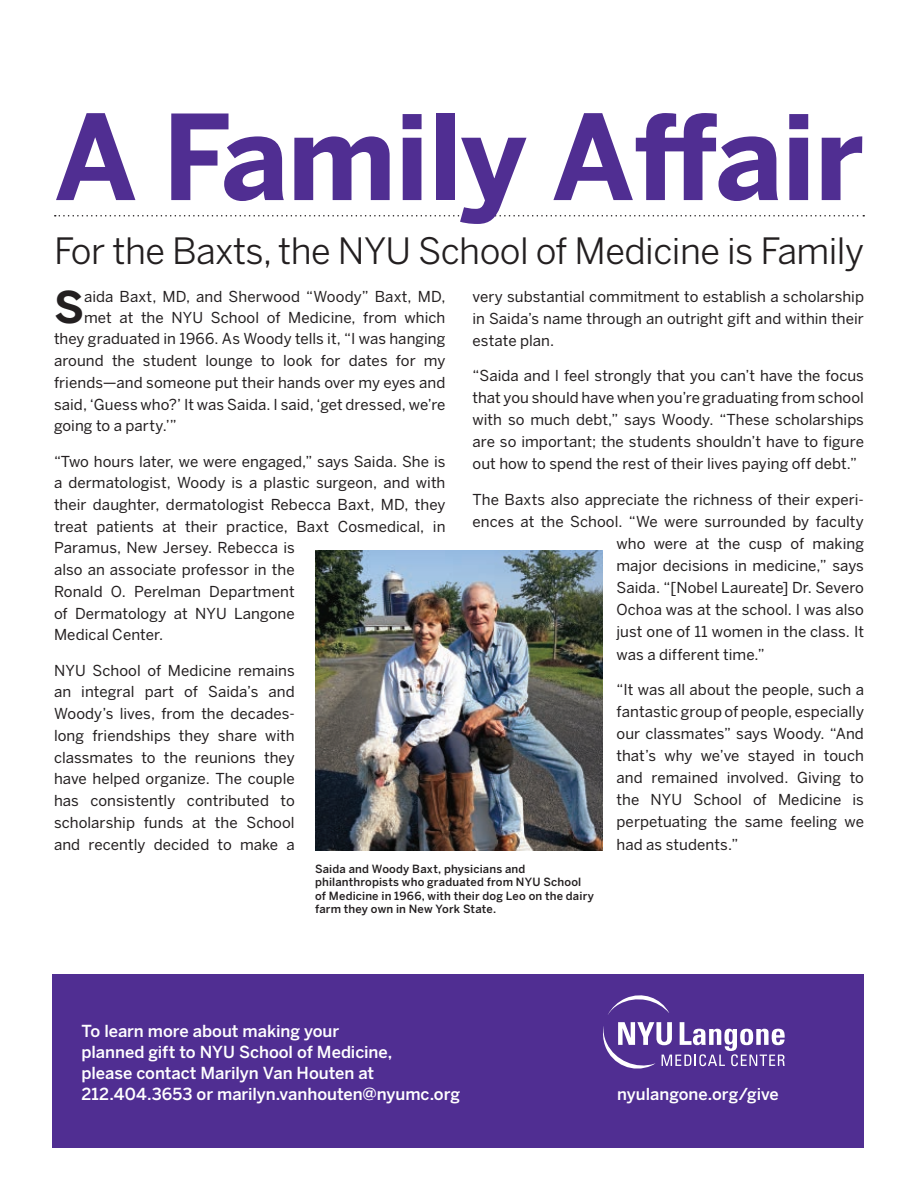
<style>
.page{position:relative;width:918px;height:1188px;background:#fff}
.page>*{position:absolute;margin:0;border:0;box-sizing:border-box;transform-origin:0 0}
.t1{font:700 117px "Benton Sans";letter-spacing:-.01em;color:#502e92}
.t2{font:700 43.35px "Benton Sans";color:#231f20}
.t3{font:36px "Benton Sans";letter-spacing:-.015em;color:#231f20}
.t4{font:500 16.5px/21px "Benton Sans";letter-spacing:-.005em;color:#fff}
.t5{font:500 16.35px "Benton Sans";color:#fff}
.t6{font:15px/21.8px "Benton Sans";letter-spacing:.005em;color:#231f20;text-align:justify}
.t7{font:500 11.25px/13.5px "Benton Sans";letter-spacing:.015em;color:#231f20}
</style>
<div class="page">
<svg style="left:55px;top:215px;width:809px;height:2px"></svg>
<img style="left:315px;top:550px;width:288px;height:300px">
<div style="left:53px;top:974px;width:811px;height:174px;background:#502e92"></div>
<svg style="left:608px;top:995px;width:61px;height:20px"></svg>
<svg style="left:603px;top:1022px;width:182px;height:47px"></svg>
<h1 class="t1" style="left:54px;top:88px;width:812px">A Family Affair</h1>
<h3 class="t3" style="left:54px;top:229px;width:812px">For the Baxts, the NYU School of Medicine is Family</h3>
<h2 class="t2" style="left:54px;top:281px;width:32px">S</h2>
<p class="t6" style="left:84px;top:285px;width:363px">aida Baxt, MD, and Sherwood “Woody” Baxt, MD,</p>
<p class="t6" style="left:473px;top:285px;width:393px">very substantial commitment to establish a scholarship in Saida’s name through an outright gift and within their estate plan.</p>
<p class="t6" style="left:473px;top:365px;width:393px">“Saida and I feel strongly that you can’t have the focus that you should have when you’re graduating from school with so much debt,” says Woody. “These scholarships are so important; the students shouldn’t have to figure out how to spend the rest of their lives paying off debt.”</p>
<p class="t6" style="left:473px;top:489px;width:393px">The Baxts also appreciate the richness of their experi-</p>
<p class="t6" style="left:473px;top:511px;width:393px">ences at the School. “We were surrounded by faculty</p>
<p class="t6" style="left:617px;top:533px;width:249px">who were at the cusp of making</p>
<p class="t6" style="left:617px;top:555px;width:249px">major decisions in medicine,” says</p>
<p class="t6" style="left:617px;top:577px;width:249px">Saida. “[Nobel Laureate] Dr. Severo</p>
<p class="t6" style="left:617px;top:599px;width:249px">Ochoa was at the school. I was also</p>
<p class="t6" style="left:617px;top:621px;width:249px">just one of 11 women in the class. It</p>
<p class="t6" style="left:617px;top:643px;width:150px">was a different time.”</p>
<p class="t6" style="left:617px;top:678px;width:249px">“It was all about the people, such a fantastic group of people, especially our classmates” says Woody. “And that’s why we’ve stayed in touch and remained involved. Giving to the NYU School of Medicine is perpetuating the same feeling we had as students.”</p>
<p class="t7" style="left:315px;top:862px;width:280px">Saida and Woody Baxt, physicians and philanthropists who graduated from NYU School of Medicine in 1966, with their dog Leo on the dairy farm they own in New York State.</p>
<p class="t6" style="left:84px;top:306px;width:363px">met at the NYU School of Medicine, from which</p>
<p class="t6" style="left:54px;top:328px;width:393px">they graduated in 1966. As Woody tells it, “I was hanging</p>
<p class="t6" style="left:54px;top:350px;width:393px">around the student lounge to look for dates for my</p>
<p class="t6" style="left:54px;top:371px;width:393px">friends—and someone put their hands over my eyes and</p>
<p class="t6" style="left:54px;top:393px;width:393px">said, ‘Guess who?’ It was Saida. I said, ‘get dressed, we’re</p>
<p class="t6" style="left:54px;top:415px;width:124px">going to a party.’”</p>
<p class="t6" style="left:54px;top:450px;width:393px;text-align:left">“Two hours later, we were engaged,” says Saida. She is a dermatologist, Woody is a plastic surgeon, and with their daughter, dermatologist Rebecca Baxt, MD, they treat patients at their practice, Baxt Cosmedical, in Paramus, New Jersey. Rebecca is<br>also an associate professor in the<br>Ronald O. Perelman Department<br>of Dermatology at NYU Langone<br>Medical Center.</p>
<p class="t6" style="left:54px;top:659px;width:242px">NYU School of Medicine remains an integral part of Saida’s and Woody’s lives, from the decades&shy;long friendships they share with classmates to the reunions they have helped organize. The couple has consistently contributed to scholarship funds at the School and recently decided to make a</p>
<p class="t4" style="left:82px;top:1020px;width:380px">To learn more about making your<br>planned gift to NYU School of Medicine,<br>please contact Marilyn Van Houten at 212.404.3653 or marilyn.vanhouten@nyumc.org</p>
<p class="t5" style="left:617px;top:1084px;width:163px">nyulangone.org/give</p>
</div>
